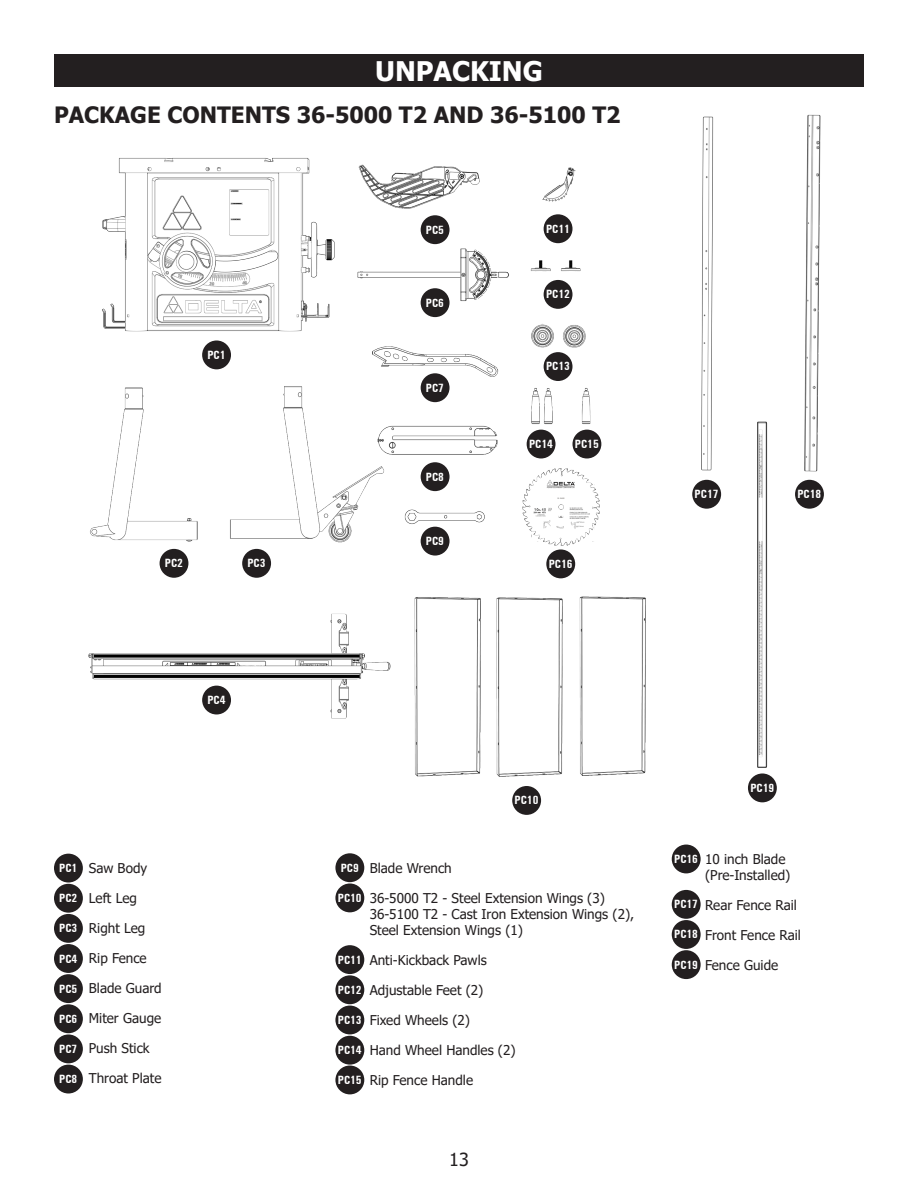
<style>
.page{position:relative;width:918px;height:1188px;background:#fff}
.page>*{position:absolute;margin:0;border:0;box-sizing:border-box;transform-origin:0 0}
.Section_Header{font:700 27px "Tahoma";color:#fff}
.t1{font:700 22.5px "Tahoma";color:#231f20}
.t2{font:18px "Tahoma";color:#231f20}
.Number_list{font:13.5px/16.2px "Tahoma";color:#231f20}
.Table_of_Contents{font:700 condensed 12px "Univers";color:#fff}
</style>
<div class="page">
<div style="left:54px;top:54px;width:810px;height:32px;background:#231f20"></div>
<div style="left:54px;top:854px;width:29px;height:29px;background:#231f20;border-radius:50%"></div>
<div style="left:54px;top:884px;width:29px;height:29px;background:#231f20;border-radius:50%"></div>
<div style="left:54px;top:914px;width:29px;height:29px;background:#231f20;border-radius:50%"></div>
<div style="left:672px;top:890px;width:29px;height:29px;background:#231f20;border-radius:50%"></div>
<div style="left:54px;top:944px;width:29px;height:29px;background:#231f20;border-radius:50%"></div>
<div style="left:54px;top:974px;width:29px;height:29px;background:#231f20;border-radius:50%"></div>
<div style="left:54px;top:1004px;width:29px;height:29px;background:#231f20;border-radius:50%"></div>
<div style="left:54px;top:1034px;width:29px;height:29px;background:#231f20;border-radius:50%"></div>
<div style="left:54px;top:1065px;width:29px;height:29px;background:#231f20;border-radius:50%"></div>
<div style="left:335px;top:853px;width:29px;height:29px;background:#231f20;border-radius:50%"></div>
<div style="left:335px;top:883px;width:29px;height:29px;background:#231f20;border-radius:50%"></div>
<div style="left:335px;top:945px;width:29px;height:29px;background:#231f20;border-radius:50%"></div>
<div style="left:335px;top:975px;width:29px;height:29px;background:#231f20;border-radius:50%"></div>
<div style="left:335px;top:1006px;width:29px;height:28px;background:#231f20;border-radius:50%"></div>
<div style="left:335px;top:1036px;width:29px;height:29px;background:#231f20;border-radius:50%"></div>
<div style="left:672px;top:845px;width:29px;height:28px;background:#231f20;border-radius:50%"></div>
<div style="left:672px;top:920px;width:29px;height:29px;background:#231f20;border-radius:50%"></div>
<div style="left:672px;top:950px;width:29px;height:29px;background:#231f20;border-radius:50%"></div>
<div style="left:335px;top:1066px;width:29px;height:28px;background:#231f20;border-radius:50%"></div>
<img style="left:88px;top:158px;width:514px;height:561px">
<div style="left:202px;top:340px;width:29px;height:29px;background:#231f20;border-radius:50%"></div>
<div style="left:160px;top:549px;width:28px;height:29px;background:#231f20;border-radius:50%"></div>
<div style="left:242px;top:549px;width:29px;height:29px;background:#231f20;border-radius:50%"></div>
<div style="left:692px;top:480px;width:29px;height:29px;background:#231f20;border-radius:50%"></div>
<div style="left:405px;top:556px;width:247px;height:213px;background:#fff"></div>
<div style="left:202px;top:686px;width:29px;height:28px;background:#231f20;border-radius:50%"></div>
<div style="left:421px;top:215px;width:29px;height:29px;background:#231f20;border-radius:50%"></div>
<div style="left:421px;top:288px;width:29px;height:29px;background:#231f20;border-radius:50%"></div>
<div style="left:421px;top:373px;width:29px;height:29px;background:#231f20;border-radius:50%"></div>
<div style="left:421px;top:462px;width:29px;height:29px;background:#231f20;border-radius:50%"></div>
<div style="left:421px;top:527px;width:29px;height:29px;background:#231f20;border-radius:50%"></div>
<div style="left:512px;top:786px;width:29px;height:29px;background:#231f20;border-radius:50%"></div>
<div style="left:544px;top:214px;width:29px;height:29px;background:#231f20;border-radius:50%"></div>
<img style="left:414px;top:578px;width:232px;height:199px">
<div style="left:544px;top:280px;width:29px;height:29px;background:#231f20;border-radius:50%"></div>
<div style="left:544px;top:352px;width:29px;height:29px;background:#231f20;border-radius:50%"></div>
<div style="left:527px;top:430px;width:29px;height:28px;background:#231f20;border-radius:50%"></div>
<div style="left:546px;top:549px;width:29px;height:29px;background:#231f20;border-radius:50%"></div>
<div style="left:795px;top:480px;width:29px;height:29px;background:#231f20;border-radius:50%"></div>
<div style="left:748px;top:773px;width:29px;height:29px;background:#231f20;border-radius:50%"></div>
<div style="left:573px;top:430px;width:28px;height:28px;background:#231f20;border-radius:50%"></div>
<img style="left:701px;top:116px;width:13px;height:355px">
<img style="left:804px;top:114px;width:17px;height:358px">
<img style="left:757px;top:421px;width:11px;height:347px">
<p class="Section_Header" style="left:375px;top:52px;width:169px">UNPACKING</p>
<p class="t1" style="left:54px;top:99px;width:568px">PACKAGE CONTENTS 36-5000 T2 AND 36-5100 T2</p>
<p class="Table_of_Contents" style="left:207px;top:348px;width:20px">PC1</p>
<p class="Table_of_Contents" style="left:165px;top:556px;width:20px">PC2</p>
<p class="Table_of_Contents" style="left:247px;top:556px;width:20px">PC3</p>
<p class="Table_of_Contents" style="left:426px;top:222px;width:20px">PC5</p>
<p class="Table_of_Contents" style="left:426px;top:295px;width:20px">PC6</p>
<p class="Table_of_Contents" style="left:426px;top:381px;width:20px">PC7</p>
<p class="Table_of_Contents" style="left:426px;top:469px;width:20px">PC8</p>
<p class="Table_of_Contents" style="left:426px;top:534px;width:20px">PC9</p>
<p class="Table_of_Contents" style="left:546px;top:221px;width:25px">PC11</p>
<p class="Table_of_Contents" style="left:546px;top:287px;width:25px">PC12</p>
<p class="Table_of_Contents" style="left:546px;top:359px;width:25px">PC13</p>
<p class="Table_of_Contents" style="left:529px;top:437px;width:25px">PC14</p>
<p class="Table_of_Contents" style="left:575px;top:437px;width:25px">PC15</p>
<p class="Table_of_Contents" style="left:549px;top:557px;width:25px">PC16</p>
<p class="Table_of_Contents" style="left:695px;top:487px;width:25px">PC17</p>
<p class="Table_of_Contents" style="left:797px;top:487px;width:25px">PC18</p>
<p class="Table_of_Contents" style="left:207px;top:693px;width:20px">PC4</p>
<p class="Table_of_Contents" style="left:59px;top:861px;width:20px">PC1</p>
<p class="Table_of_Contents" style="left:59px;top:891px;width:20px">PC2</p>
<p class="Table_of_Contents" style="left:59px;top:921px;width:20px">PC3</p>
<p class="Table_of_Contents" style="left:59px;top:951px;width:20px">PC4</p>
<p class="Table_of_Contents" style="left:59px;top:981px;width:20px">PC5</p>
<p class="Table_of_Contents" style="left:59px;top:1012px;width:20px">PC6</p>
<p class="Table_of_Contents" style="left:59px;top:1042px;width:20px">PC7</p>
<p class="Table_of_Contents" style="left:59px;top:1072px;width:20px">PC8</p>
<p class="Number_list" style="left:89px;top:860px;width:60px">Saw Body</p>
<p class="Number_list" style="left:89px;top:890px;width:50px">Left Leg</p>
<p class="Number_list" style="left:89px;top:920px;width:58px">Right Leg</p>
<p class="Number_list" style="left:89px;top:950px;width:59px">Rip Fence</p>
<p class="Number_list" style="left:89px;top:980px;width:74px">Blade Guard</p>
<p class="Number_list" style="left:89px;top:1010px;width:74px">Miter Gauge</p>
<p class="Number_list" style="left:89px;top:1040px;width:62px">Push Stick</p>
<p class="Number_list" style="left:89px;top:1070px;width:74px">Throat Plate</p>
<p class="Table_of_Contents" style="left:515px;top:793px;width:25px">PC10</p>
<p class="Table_of_Contents" style="left:341px;top:861px;width:20px">PC9</p>
<p class="Table_of_Contents" style="left:338px;top:891px;width:25px">PC10</p>
<p class="Table_of_Contents" style="left:338px;top:952px;width:25px">PC11</p>
<p class="Table_of_Contents" style="left:338px;top:982px;width:25px">PC12</p>
<p class="Table_of_Contents" style="left:338px;top:1013px;width:25px">PC13</p>
<p class="Table_of_Contents" style="left:338px;top:1043px;width:25px">PC14</p>
<p class="Table_of_Contents" style="left:338px;top:1073px;width:25px">PC15</p>
<p class="Number_list" style="left:370px;top:860px;width:84px">Blade Wrench</p>
<p class="Number_list" style="left:370px;top:890px;width:237px">36-5000 T2 - Steel Extension Wings (3)</p>
<p class="Number_list" style="left:370px;top:907px;width:266px">36-5100 T2 - Cast Iron Extension Wings (2),</p>
<p class="Number_list" style="left:370px;top:923px;width:155px">Steel Extension Wings (1)</p>
<p class="Number_list" style="left:370px;top:953px;width:119px">Anti-Kickback Pawls</p>
<p class="Number_list" style="left:370px;top:983px;width:115px">Adjustable Feet (2)</p>
<p class="Number_list" style="left:370px;top:1013px;width:102px">Fixed Wheels (2)</p>
<p class="Number_list" style="left:370px;top:1043px;width:148px">Hand Wheel Handles (2)</p>
<p class="Number_list" style="left:370px;top:1073px;width:105px">Rip Fence Handle</p>
<h3 class="t2" style="left:449px;top:1147px;width:21px">13</h3>
<p class="Table_of_Contents" style="left:750px;top:781px;width:25px">PC19</p>
<p class="Table_of_Contents" style="left:674px;top:852px;width:25px">PC16</p>
<p class="Table_of_Contents" style="left:674px;top:897px;width:25px">PC17</p>
<p class="Table_of_Contents" style="left:674px;top:927px;width:25px">PC18</p>
<p class="Table_of_Contents" style="left:674px;top:957px;width:25px">PC19</p>
<p class="Number_list" style="left:705px;top:851px;width:87px">10 inch Blade (Pre-Installed)</p>
<p class="Number_list" style="left:705px;top:897px;width:93px">Rear Fence Rail</p>
<p class="Number_list" style="left:705px;top:927px;width:97px">Front Fence Rail</p>
<p class="Number_list" style="left:705px;top:957px;width:75px">Fence Guide</p>
</div>
